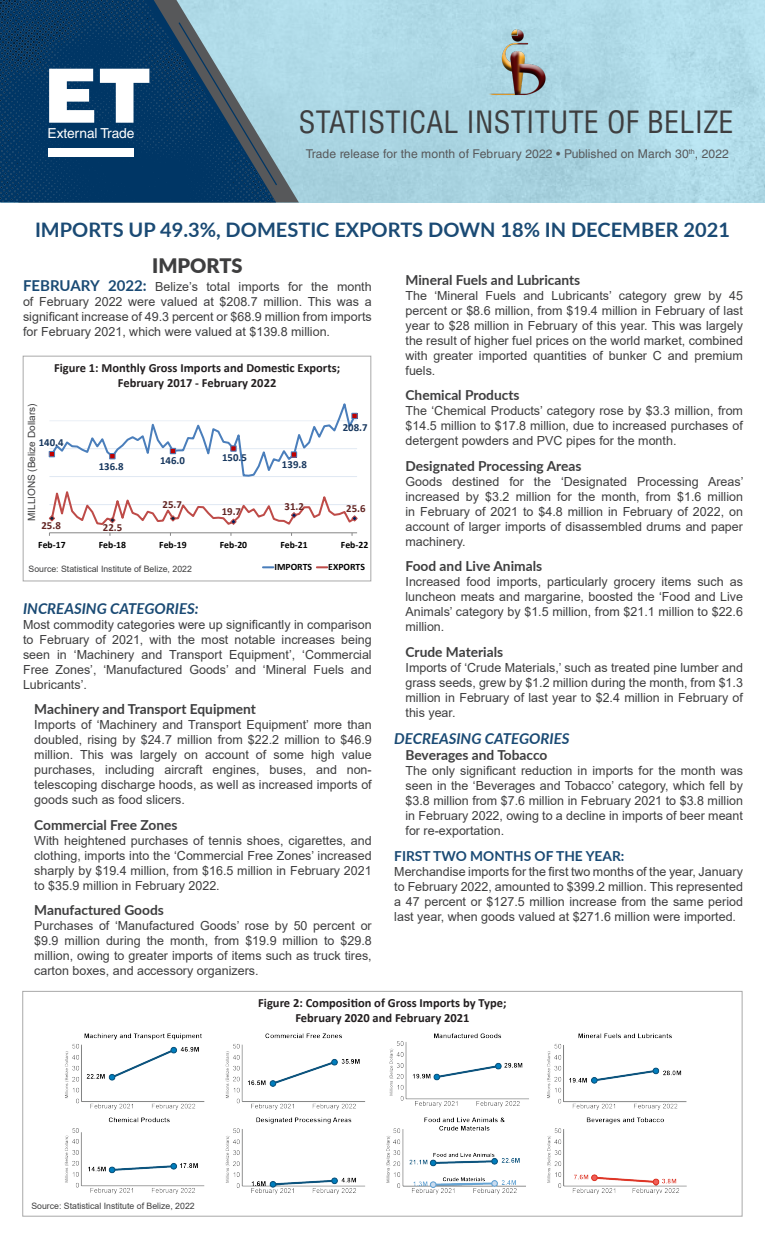
<style>
.page{position:relative;width:765px;height:1260px;background:#fff}
.page>*{position:absolute;margin:0;border:0;box-sizing:border-box;transform-origin:0 0}
.t1{font:900 75px "Helvetica LT Std";color:#fff}
.t2{font:condensed 30px "Helvetica LT Std";letter-spacing:.01em;color:#3e3e3f}
.MAIN_HEADING{font:700 20px "Lato";color:#1a4a74}
.Imports_Exports{font:900 20px "Lato";color:#3e3e3f}
.Decreasing_Increasin{font:italic 700 15px "Lato";color:#1a4a74}
.Sub-Categories{font:700 13.75px "Lato";color:#3e3e3f}
.First___Months_of{font:700 13.75px "Lato";color:#1a4a74}
.t3{font:13.75px "Helvetica LT Std";letter-spacing:-.005em;color:#fff}
.Sub-Text{font:12.5px/15px "Arial";color:#3e3e3f;text-align:justify}
.Text{font:12.5px/15px "Arial";color:#3e3e3f;text-align:justify}
.Figure_Headings{font:700 12.5px "Calibri";color:#231f20}
.t4{font:12.12px "Helvetica LT Std";letter-spacing:.005em;color:#57585a}
.t5{font:700 10.75px "Calibri";color:#17375e}
.t6{font:700 10.75px "Calibri";color:#632523}
.Text-2{font:10px "Arial";color:#3e3e3f}
.t7{font:700 9.75px "Calibri";color:#000}
.Source{font:8.75px "Arial";color:#3e3e3f}
.s1{font-family:"Lato";font-weight:700;font-size:15px;color:#1a4a74}
</style>
<div class="page">
<svg style="left:276px;top:0;width:23px;height:202px;background:#a5ccd8"></svg>
<img style="left:0;top:0;width:276px;height:202px">
<img style="left:486px;top:28px;width:63px;height:68px">
<svg style="left:177px;top:21px;width:101px;height:166px;background:#567d95"></svg>
<div style="left:49px;top:148px;width:85px;height:10px;background:#fff"></div>
<div style="left:22px;top:991px;width:720px;height:226px;border:1px solid #a9a9a9"></div>
<img style="left:64px;top:1033px;width:623px;height:162px">
<div style="left:23px;top:356px;width:348px;height:225px;border:1px solid #a9a9a9"></div>
<hr style="left:49px;top:533px;width:308px;height:1px;background:#868686">
<svg style="left:49px;top:403px;width:309px;height:122px"></svg>
<svg style="left:263px;top:566px;width:10px;height:2px"></svg>
<svg style="left:317px;top:566px;width:10px;height:2px"></svg>
<h1 class="t1" style="left:43px;top:47px;width:110px">ET</h1>
<p class="t3" style="left:48px;top:125px;width:88px">External Trade</p>
<h2 class="t2" style="left:299px;top:103px;width:436px">STATISTICAL INSTITUTE OF BELIZE</h2>
<p class="t4" style="left:306px;top:147px;width:425px">Trade release for the month of February 2022 • Published on March 30<sup>th</sup>, 2022</p>
<p class="MAIN_HEADING" style="left:35px;top:215px;width:696px">IMPORTS UP 49.3%, DOMESTIC EXPORTS DOWN 18% IN DECEMBER 2021</p>
<p class="Imports_Exports" style="left:152px;top:251px;width:92px">IMPORTS</p>
<p class="Text" style="left:23px;top:279px;width:350px"><span class="s1">FEBRUARY 2022:</span> Belize’s total imports for the month of February 2022 were valued at $208.7 million. This was a significant increase of 49.3 percent or $68.9 million from imports for February 2021, which were valued at $139.8 million.</p>
<p class="Figure_Headings" style="left:54px;top:359px;width:288px">Figure 1: Monthly Gross Imports and Domestic Exports;</p>
<p class="Figure_Headings" style="left:118px;top:374px;width:160px">February 2017 - February 2022</p>
<p class="Text-2" style="left:25px;top:521px;width:119px;rotate:-90deg">MILLIONS (Belize Dollars)</p>
<p class="t5" style="left:39px;top:435px;width:26px">140.4</p>
<p class="t5" style="left:99px;top:458px;width:26px">136.8</p>
<p class="t6" style="left:41px;top:518px;width:21px">25.8</p>
<p class="t6" style="left:103px;top:519px;width:21px">22.5</p>
<p class="t5" style="left:160px;top:453px;width:26px">146.0</p>
<p class="t5" style="left:222px;top:450px;width:26px">150.5</p>
<p class="t6" style="left:163px;top:497px;width:21px">25.7</p>
<p class="t6" style="left:222px;top:504px;width:21px">19.7</p>
<p class="t5" style="left:282px;top:457px;width:26px">139.8</p>
<p class="t5" style="left:343px;top:420px;width:26px">208.7</p>
<p class="t6" style="left:285px;top:499px;width:21px">31.2</p>
<p class="t6" style="left:346px;top:501px;width:21px">25.6</p>
<p class="t7" style="left:38px;top:538px;width:29px">Feb-17</p>
<p class="t7" style="left:99px;top:538px;width:29px">Feb-18</p>
<p class="t7" style="left:159px;top:538px;width:29px">Feb-19</p>
<p class="t7" style="left:220px;top:538px;width:29px">Feb-20</p>
<p class="t7" style="left:280px;top:538px;width:29px">Feb-21</p>
<p class="t7" style="left:341px;top:538px;width:29px">Feb-22</p>
<p class="Source" style="left:29px;top:563px;width:165px">Source: Statistical Institute of Belize, 2022</p>
<p class="t7" style="left:274px;top:560px;width:39px">IMPORTS</p>
<p class="t7" style="left:328px;top:560px;width:38px">EXPORTS</p>
<p class="Decreasing_Increasin" style="left:23px;top:597px;width:177px">INCREASING CATEGORIES:</p>
<p class="Text" style="left:23px;top:617px;width:350px">Most commodity categories were up significantly in comparison to February of 2021, with the most notable increases being seen in ‘Machinery and Transport Equipment’, ‘Commercial Free Zones’, ‘Manufactured Goods’ and ‘Mineral Fuels and Lubricants’.</p>
<p class="Sub-Categories" style="left:34px;top:699px;width:223px">Machinery and Transport Equipment</p>
<p class="Sub-Text" style="left:34px;top:717px;width:339px">Imports of ‘Machinery and Transport Equipment’ more than doubled, rising by $24.7 million from $22.2 million to $46.9 million. This was largely on account of some high value purchases, including aircraft engines, buses, and non&shy;telescoping discharge hoods, as well as increased imports of goods such as food slicers.</p>
<p class="Sub-Categories" style="left:34px;top:815px;width:145px">Commercial Free Zones</p>
<p class="Sub-Text" style="left:34px;top:833px;width:339px">With heightened purchases of tennis shoes, cigarettes, and clothing, imports into the ‘Commercial Free Zones’ increased sharply by $19.4 million, from $16.5 million in February 2021 to $35.9 million in February 2022.</p>
<p class="Sub-Categories" style="left:34px;top:900px;width:131px">Manufactured Goods</p>
<p class="Sub-Text" style="left:34px;top:918px;width:339px">Purchases of ‘Manufactured Goods’ rose by 50 percent or $9.9 million during the month, from $19.9 million to $29.8 million, owing to greater imports of items such as truck tires, carton boxes, and accessory organizers.</p>
<p class="Sub-Categories" style="left:406px;top:270px;width:176px">Mineral Fuels and Lubricants</p>
<p class="Sub-Text" style="left:406px;top:288px;width:339px">The ‘Mineral Fuels and Lubricants’ category grew by 45 percent or $8.6 million, from $19.4 million in February of last year to $28 million in February of this year. This was largely the result of higher fuel prices on the world market, combined with greater imported quantities of bunker C and premium fuels.</p>
<p class="Sub-Categories" style="left:406px;top:385px;width:116px">Chemical Products</p>
<p class="Sub-Text" style="left:406px;top:403px;width:339px">The ‘Chemical Products’ category rose by $3.3 million, from $14.5 million to $17.8 million, due to increased purchases of detergent powders and PVC pipes for the month.</p>
<p class="Sub-Categories" style="left:406px;top:456px;width:178px">Designated Processing Areas</p>
<p class="Sub-Text" style="left:406px;top:474px;width:339px">Goods destined for the ‘Designated Processing Areas’ increased by $3.2 million for the month, from $1.6 million in February of 2021 to $4.8 million in February of 2022, on account of larger imports of disassembled drums and paper machinery.</p>
<p class="Sub-Categories" style="left:406px;top:556px;width:138px">Food and Live Animals</p>
<p class="Sub-Text" style="left:406px;top:574px;width:339px">Increased food imports, particularly grocery items such as luncheon meats and margarine, boosted the ‘Food and Live Animals’ category by $1.5 million, from $21.1 million to $22.6 million.</p>
<p class="Sub-Categories" style="left:406px;top:642px;width:99px">Crude Materials</p>
<p class="Sub-Text" style="left:406px;top:660px;width:339px">Imports of ‘Crude Materials,’ such as treated pine lumber and grass seeds, grew by $1.2 million during the month, from $1.3 million in February of last year to $2.4 million in February of this year.</p>
<p class="Decreasing_Increasin" style="left:394px;top:727px;width:177px">DECREASING CATEGORIES</p>
<p class="Sub-Categories" style="left:406px;top:745px;width:144px">Beverages and Tobacco</p>
<p class="Sub-Text" style="left:406px;top:763px;width:339px">The only significant reduction in imports for the month was seen in the ‘Beverages and Tobacco’ category, which fell by $3.8 million from $7.6 million in February 2021 to $3.8 million in February 2022, owing to a decline in imports of beer meant for re-exportation.</p>
<p class="First___Months_of" style="left:394px;top:846px;width:232px">FIRST TWO MONTHS OF THE YEAR:</p>
<p class="Text" style="left:394px;top:864px;width:350px">Merchandise imports for the first two months of the year, January to February 2022, amounted to $399.2 million. This represented a 47 percent or $127.5 million increase from the same period last year, when goods valued at $271.6 million were imported.</p>
<p class="Figure_Headings" style="left:258px;top:994px;width:250px">Figure 2: Composition of Gross Imports by Type;</p>
<p class="Figure_Headings" style="left:295px;top:1009px;width:176px">February 2020 and February 2021</p>
<p class="Source" style="left:31px;top:1200px;width:165px">Source: Statistical Institute of Belize, 2022</p>
</div>
